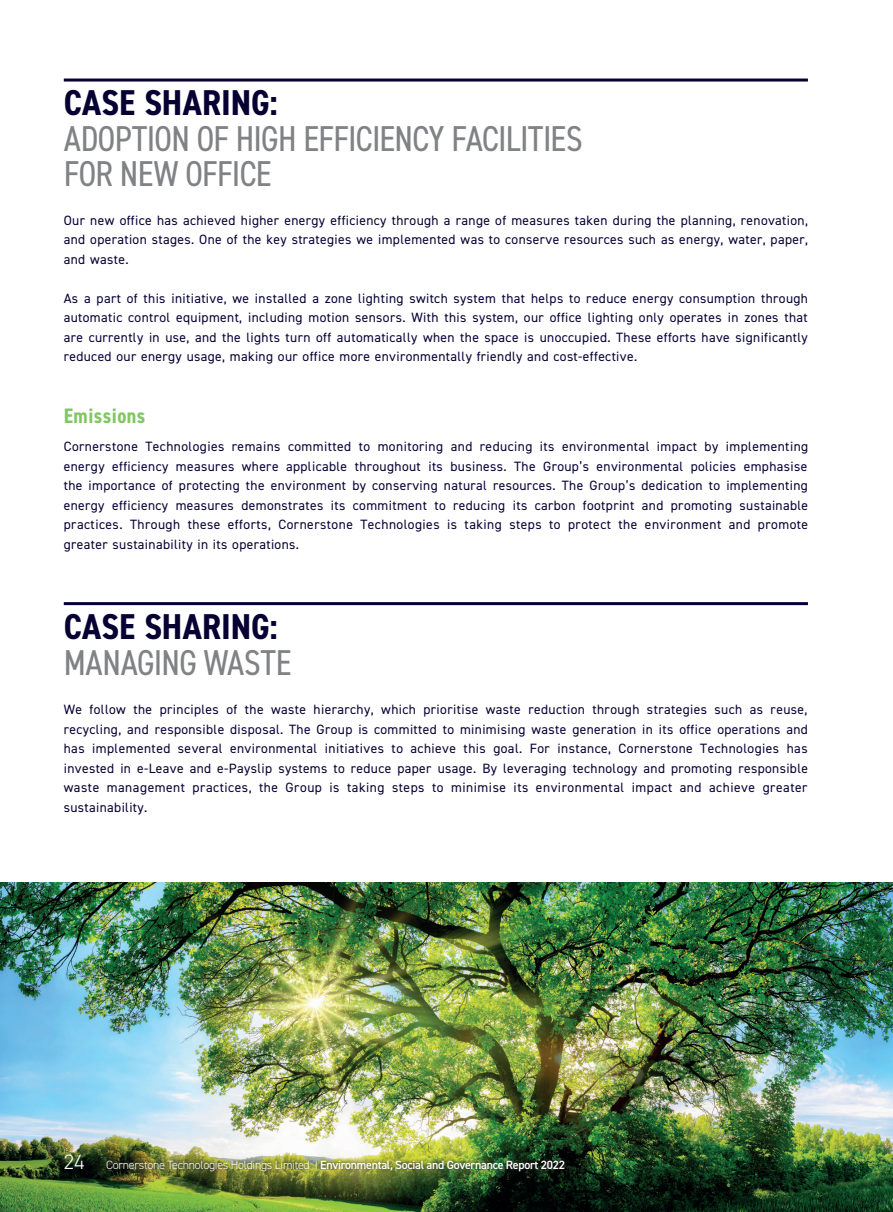
<style>
.page{position:relative;width:893px;height:1212px;background:#fff}
.page>*{position:absolute;margin:0;border:0;box-sizing:border-box;transform-origin:0 0}
.t1{font:condensed 36px/34.5px "DIN2014";letter-spacing:-.015em;color:#808285}
.t2{font:700 condensed 36px "DIN2014";letter-spacing:-.005em;color:#060033}
.t3{font:700 condensed 21px "DIN2014";letter-spacing:.02em;color:#83c665}
.t4{font:13.5px/19.5px "DIN2014";letter-spacing:.025em;color:#060033;text-align:justify}
.t5{font:600 12px "DIN2014";letter-spacing:-.025em;color:#fff}
.s1{font-weight:300;font-size:21px}
.s2{font-weight:300}
</style>
<div class="page">
<img style="left:0;top:882px;width:893px;height:330px">
<hr style="left:64px;top:79px;width:744px;height:3px;background:#060033">
<hr style="left:64px;top:602px;width:744px;height:3px;background:#060033">
<img style="left:103px;top:1155px;width:466px;height:20px">
<h1 class="t2" style="left:64px;top:79px;width:215px">CASE SHARING:</h1>
<h1 class="t1" style="left:64px;top:120px;width:520px">ADOPTION OF HIGH EFFICIENCY FACILITIES<br>FOR NEW OFFICE</h1>
<p class="t4" style="left:64px;top:210px;width:746px">Our new office has achieved higher energy efficiency through a range of measures taken during the planning, renovation, and operation stages. One of the key strategies we implemented was to conserve resources such as energy, water, paper, and waste.</p>
<p class="t4" style="left:64px;top:288px;width:746px">As a part of this initiative, we installed a zone lighting switch system that helps to reduce energy consumption through automatic control equipment, including motion sensors. With this system, our office lighting only operates in zones that are currently in use, and the lights turn off automatically when the space is unoccupied. These efforts have significantly reduced our energy usage, making our office more environmentally friendly and cost-effective.</p>
<h2 class="t3" style="left:64px;top:402px;width:83px">Emissions</h2>
<p class="t4" style="left:64px;top:436px;width:746px">Cornerstone Technologies remains committed to monitoring and reducing its environmental impact by implementing energy efficiency measures where applicable throughout its business. The Group’s environmental policies emphasise the importance of protecting the environment by conserving natural resources. The Group’s dedication to implementing energy efficiency measures demonstrates its commitment to reducing its carbon footprint and promoting sustainable practices. Through these efforts, Cornerstone Technologies is taking steps to protect the environment and promote greater sustainability in its operations.</p>
<h1 class="t2" style="left:64px;top:603px;width:215px">CASE SHARING:</h1>
<h1 class="t1" style="left:64px;top:644px;width:229px">MANAGING WASTE</h1>
<p class="t4" style="left:64px;top:699px;width:746px">We follow the principles of the waste hierarchy, which prioritise waste reduction through strategies such as reuse, recycling, and responsible disposal. The Group is committed to minimising waste generation in its office operations and has implemented several environmental initiatives to achieve this goal. For instance, Cornerstone Technologies has invested in e-Leave and e-Payslip systems to reduce paper usage. By leveraging technology and promoting responsible waste management practices, the Group is taking steps to minimise its environmental impact and achieve greater sustainability.</p>
<p class="t5" style="left:64px;top:1156px;width:503px"><span class="s1">24</span> <span class="s2">Cornerstone Technologies Holdings Limited I</span> Environmental, Social and Governance Report 2022</p>
</div>
